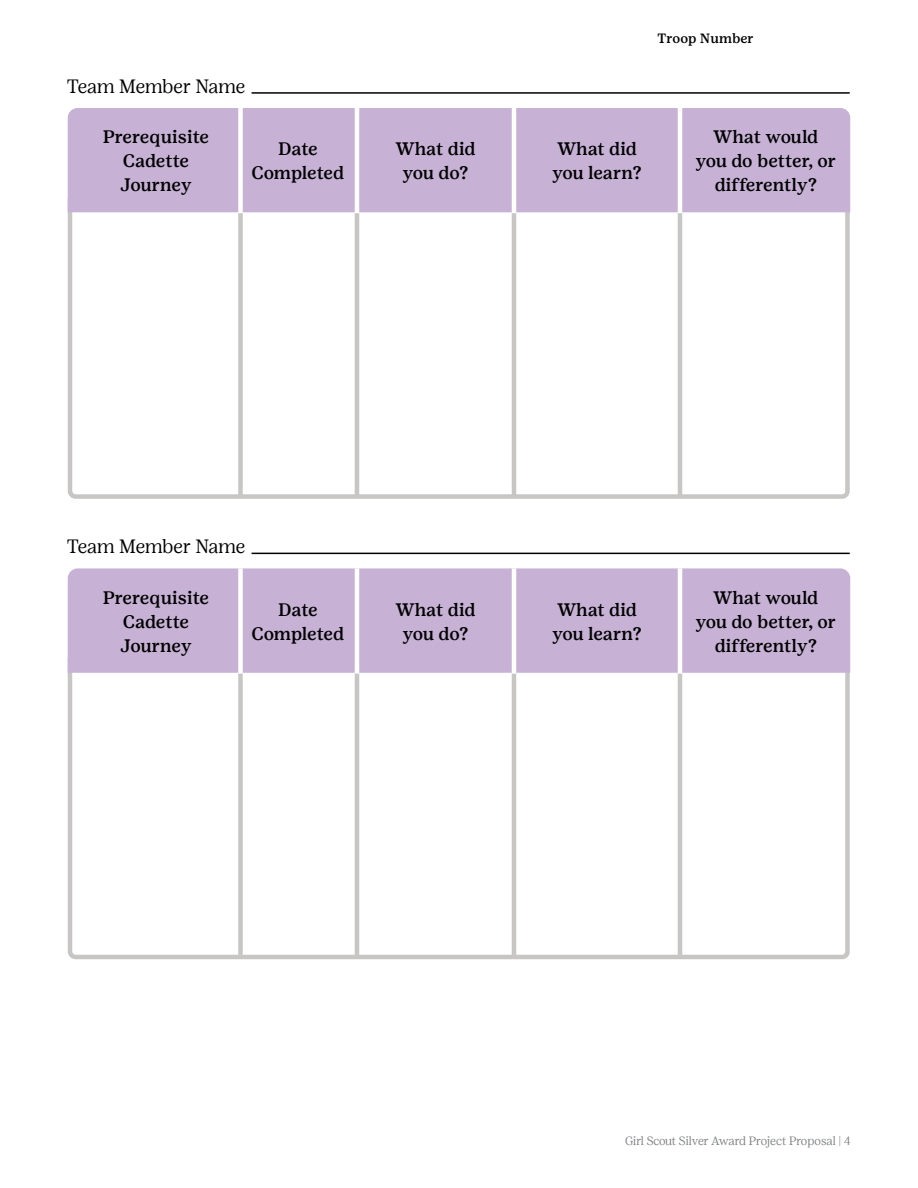
<style>
.page{position:relative;width:918px;height:1188px;background:#fff}
.page>*{position:absolute;margin:0;border:0;box-sizing:border-box;transform-origin:0 0}
.t1{font:300 19.2px "Girl Scout Display";color:#000}
.t2{font:500 18px/24px "Girl Scout Text";letter-spacing:-.01em;color:#000;text-align:center}
.t3{font:500 13.5px "Girl Scout Text";color:#000}
.t4{font:300 12px "Girl Scout Display";color:#808285}
</style>
<div class="page">
<hr style="left:252px;top:92px;width:598px;height:2px;background:#000">
<hr style="left:252px;top:553px;width:598px;height:1px;background:#000">
<svg style="left:67px;top:675px;width:783px;height:285px"></svg>
<div style="left:67px;top:568px;width:784px;height:107px;background:#c7b2d6"></div>
<div style="left:238px;top:670px;width:5px;height:287px;background:#c7c6c5"></div>
<hr style="left:512px;top:670px;width:4px;height:287px;background:#c7c6c5">
<hr style="left:355px;top:670px;width:4px;height:287px;background:#c7c6c5">
<hr style="left:678px;top:670px;width:4px;height:287px;background:#c7c6c5">
<div style="left:238px;top:568px;width:5px;height:106px;background:#fff"></div>
<hr style="left:355px;top:568px;width:4px;height:106px;background:#fff">
<hr style="left:512px;top:568px;width:4px;height:106px;background:#fff">
<hr style="left:678px;top:568px;width:4px;height:106px;background:#fff">
<svg style="left:67px;top:215px;width:783px;height:284px"></svg>
<div style="left:67px;top:108px;width:784px;height:107px;background:#c7b2d6"></div>
<div style="left:238px;top:210px;width:5px;height:286px;background:#c7c6c5"></div>
<hr style="left:512px;top:210px;width:4px;height:286px;background:#c7c6c5">
<hr style="left:355px;top:210px;width:4px;height:286px;background:#c7c6c5">
<hr style="left:678px;top:210px;width:4px;height:286px;background:#c7c6c5">
<div style="left:238px;top:108px;width:5px;height:105px;background:#fff"></div>
<hr style="left:355px;top:108px;width:4px;height:105px;background:#fff">
<hr style="left:512px;top:108px;width:4px;height:105px;background:#fff">
<hr style="left:678px;top:108px;width:4px;height:105px;background:#fff">
<p class="t1" style="left:67px;top:75px;width:180px">Team Member Name</p>
<p class="t2" style="left:103px;top:125px;width:108px">Prerequisite<br>Cadette<br>Journey</p>
<p class="t2" style="left:251px;top:137px;width:95px">Date<br>Completed</p>
<p class="t2" style="left:396px;top:137px;width:82px">What did you do?</p>
<p class="t3" style="left:658px;top:31px;width:98px">Troop Number</p>
<p class="t2" style="left:552px;top:137px;width:91px;text-align:left">What did you learn?</p>
<p class="t2" style="left:696px;top:125px;width:142px">What would you do better, or differently?</p>
<p class="t1" style="left:67px;top:535px;width:180px">Team Member Name</p>
<p class="t2" style="left:103px;top:585px;width:108px">Prerequisite<br>Cadette<br>Journey</p>
<p class="t2" style="left:251px;top:597px;width:95px">Date<br>Completed</p>
<p class="t2" style="left:396px;top:597px;width:82px">What did you do?</p>
<p class="t2" style="left:552px;top:597px;width:91px;text-align:left">What did you learn?</p>
<p class="t2" style="left:696px;top:585px;width:142px">What would you do better, or differently?</p>
<p class="t4" style="left:625px;top:1134px;width:227px">Girl Scout Silver Award Project Proposal | 4</p>
</div>
